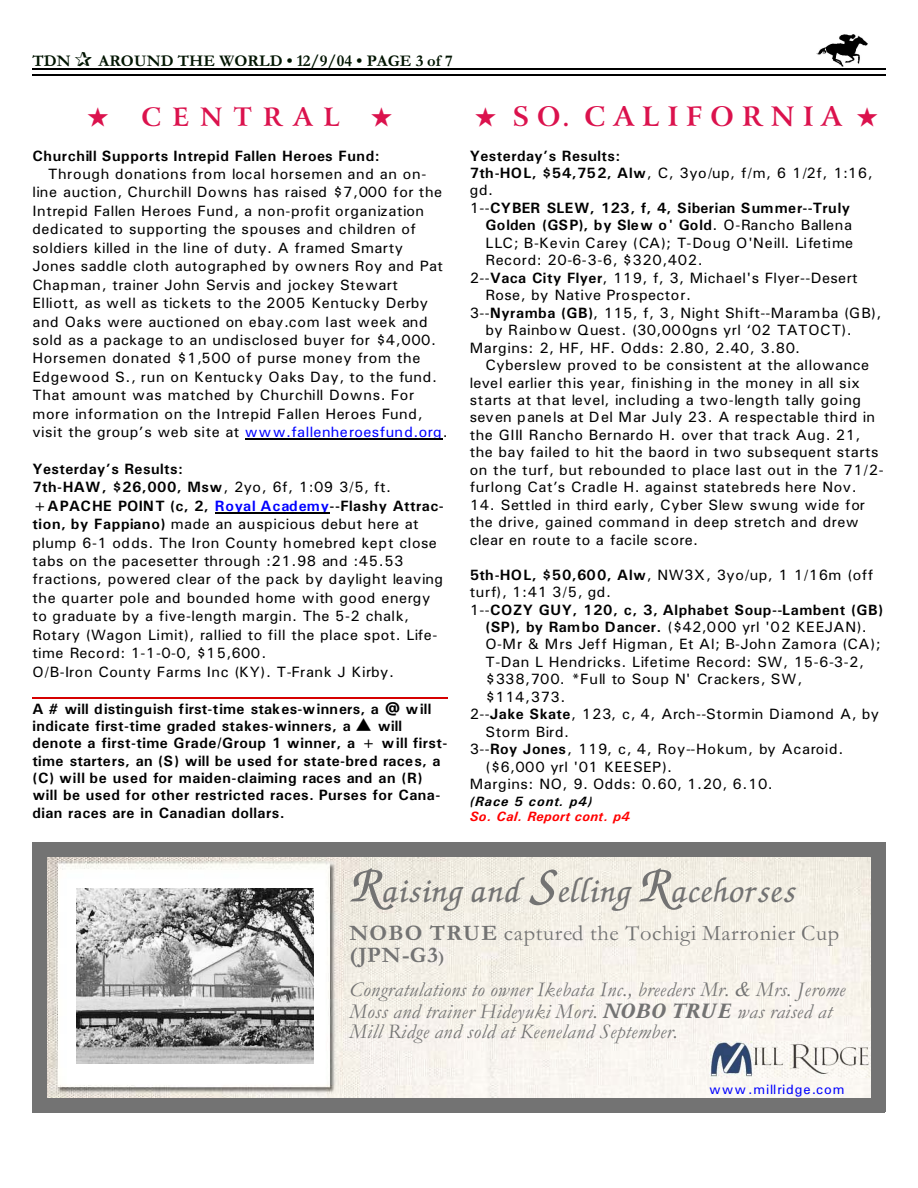
<style>
.page{position:relative;width:918px;height:1188px;background:#fff}
.page>*{position:absolute;margin:0;border:0;box-sizing:border-box;transform-origin:0 0}
.t1{font:36px "Zap Chance";color:#737373}
.t2{font:700 27px "Arrus BT";letter-spacing:.3em;color:#db124d}
.t3{font:700 25.5px "Arrus BT";letter-spacing:.43em;color:#db124d}
.t4{font:22.35px/22.8px "Garamond";letter-spacing:.03em;color:#737373}
.t5{font:italic 21px/21.9px "Garamond";letter-spacing:.02em;color:#737373}
.t6{font:700 16.5px "Garamond";letter-spacing:.005em;color:#001400}
.t7{font:15px/18.5px "Univers";letter-spacing:.035em;color:#000}
.t8{font:700 15px/17.2px "Univers";letter-spacing:.03em;color:#000}
.t9{font:15px "Univers";letter-spacing:.01em;color:#000}
.t10{font:15px "Univers";letter-spacing:.06em;color:#000}
.t11{font:700 15px "Univers";letter-spacing:.01em;color:#000}
.t12{font:italic 700 13.5px "Univers";letter-spacing:.025em;color:#f00}
.t13{font:13.5px "Univers";letter-spacing:.065em;color:#00f}
.t14{font:italic 700 13.5px "Univers";letter-spacing:.065em;color:#000}
.s1{color:#00f}
.s2{font-weight:700}
.s3{font-weight:700;color:#00f}
.s4{font-weight:400}
.s5{font-size:54px}
.s6{font-weight:700;font-size:16.5px}
.s7{font-family:"Times New Roman"}
</style>
<div class="page">
<img style="left:817px;top:35px;width:51px;height:31px">
<hr style="left:32px;top:68px;width:853px;height:1px;background:#000">
<hr style="left:32px;top:75px;width:853px;height:1px;background:#000">
<img style="left:32px;top:857px;width:852px;height:256px">
<img style="left:76px;top:888px;width:237px;height:176px">
<img style="left:709px;top:1041px;width:162px;height:36px">
<div style="left:32px;top:842px;width:15px;height:270px;background:#737373"></div>
<div style="left:871px;top:842px;width:14px;height:270px;background:#737373"></div>
<div style="left:32px;top:842px;width:853px;height:15px;background:#737373"></div>
<div style="left:32px;top:1098px;width:853px;height:14px;background:#737373"></div>
<hr style="left:245px;top:439px;width:198px;height:1px;background:#000">
<hr style="left:215px;top:512px;width:115px;height:1px;background:#000">
<hr style="left:32px;top:697px;width:416px;height:1px;background:#d60000">
<p class="t6" style="left:32px;top:55px;width:40px">TDN</p>
<p class="t6" style="left:98px;top:55px;width:356px">AROUND THE WORLD • 12/9/04 • PAGE 3 of 7</p>
<h3 class="t3" style="left:87px;top:107px;width:254px">★ CENTRAL</h3>
<h2 class="t2" style="left:475px;top:106px;width:405px">★ SO. CALIFORNIA ★</h2>
<p class="t8" style="left:32px;top:148px;width:349px">Churchill Supports Intrepid Fallen Heroes Fund:</p>
<p class="t7" style="left:32px;top:166px;width:417px;text-indent:16px">Through donations from local horsemen and an on&shy;line auction, Churchill Downs has raised $7,000 for the Intrepid Fallen Heroes Fund, a non-profit organization dedicated to supporting the spouses and children of soldiers killed in the line of duty. A framed Smarty Jones saddle cloth autographed by owners Roy and Pat Chapman, trainer John Servis and jockey Stewart Elliott, as well as tickets to the 2005 Kentucky Derby and Oaks were auctioned on ebay.com last week and sold as a package to an undisclosed buyer for $4,000.<br>Horsemen donated $1,500 of purse money from the Edgewood S., run on Kentucky Oaks Day, to the fund.<br>That amount was matched by Churchill Downs. For more information on the Intrepid Fallen Heroes Fund, visit the group’s web site at <span class="s1">www.fallenheroesfund.org</span>.</p>
<p class="t7" style="left:32px;top:461px;width:413px"><span class="s2">Yesterday’s Results:<br>7th-HAW, $26,000, Msw</span>, 2yo, 6f, 1:09 3/5, ft. <span class="s2">+APACHE POINT (c, 2,</span> <span class="s3">Royal Academy</span><span class="s2">--Flashy Attrac&shy;tion, by Fappiano)</span> made an auspicious debut here at plump 6-1 odds. The Iron County homebred kept close tabs on the pacesetter through :21.98 and :45.53 fractions, powered clear of the pack by daylight leaving the quarter pole and bounded home with good energy to graduate by a five-length margin. The 5-2 chalk, Rotary (Wagon Limit), rallied to fill the place spot. Life&shy;time Record: 1-1-0-0, $15,600.<br>O/B-Iron County Farms Inc (KY). T-Frank J Kirby.</p>
<p class="t8" style="left:32px;top:701px;width:417px">A # will distinguish first-time stakes-winners, a @ will indicate first-time graded stakes-winners, a ▲ will denote a first-time Grade/Group 1 winner, a + will first&shy;time starters, an (S) will be used for state-bred races, a (C) will be used for maiden-claiming races and an (R) will be used for other restricted races. Purses for Cana&shy;dian races are in Canadian dollars.</p>
<p class="t8" style="left:470px;top:148px;width:405px">Yesterday’s Results:<br>7th-HOL, $54,752, Alw<span class="s4">, C, 3yo/up, f/m, 6 1/2f, 1:16, gd.<br>1--</span>CYBER SLEW, 123, f, 4, Siberian Summer--Truly</p>
<p class="t11" style="left:485px;top:220px;width:368px">Golden (GSP), by Slew o' Gold<span class="s4">. O-Rancho Ballena</span></p>
<p class="t10" style="left:485px;top:238px;width:369px">LLC; B-Kevin Carey (CA); T-Doug O'Neill. Lifetime</p>
<p class="t7" style="left:485px;top:252px;width:219px">Record: 20-6-3-6, $320,402.</p>
<p class="t7" style="left:470px;top:270px;width:390px">2--<span class="s2">Vaca City Flyer</span>, 119, f, 3, Michael's Flyer--Desert</p>
<p class="t7" style="left:485px;top:287px;width:207px">Rose, by Native Prospector.</p>
<p class="t7" style="left:470px;top:305px;width:413px">3--<span class="s2">Nyramba (GB)</span>, 115, f, 3, Night Shift--Maramba (GB),</p>
<p class="t7" style="left:485px;top:322px;width:368px">by Rainbow Quest. (30,000gns yrl ‘02 TATOCT).</p>
<p class="t7" style="left:470px;top:340px;width:332px">Margins: 2, HF, HF. Odds: 2.80, 2.40, 3.80.</p>
<p class="t7" style="left:485px;top:357px;width:385px">Cyberslew proved to be consistent at the allowance</p>
<p class="t9" style="left:470px;top:377px;width:391px">level earlier this year, finishing in the money in all six</p>
<p class="t7" style="left:470px;top:392px;width:393px">starts at that level, including a two-length tally going</p>
<p class="t9" style="left:470px;top:412px;width:407px">seven panels at Del Mar July 23. A respectable third in</p>
<p class="t7" style="left:470px;top:427px;width:392px">the GIII Rancho Bernardo H. over that track Aug. 21,</p>
<p class="t7" style="left:470px;top:444px;width:410px">the bay failed to hit the baord in two subsequent starts</p>
<p class="t7" style="left:470px;top:462px;width:415px">on the turf, but rebounded to place last out in the 71/2-</p>
<p class="t7" style="left:470px;top:479px;width:388px">furlong Cat’s Cradle H. against statebreds here Nov.</p>
<p class="t7" style="left:470px;top:497px;width:397px;line-height:17.4px">14. Settled in third early, Cyber Slew swung wide for the drive, gained command in deep stretch and drew clear en route to a facile score.</p>
<p class="t7" style="left:470px;top:567px;width:405px"><span class="s2">5th-HOL, $50,600, Alw</span>, NW3X, 3yo/up, 1 1/16m (off</p>
<p class="t7" style="left:470px;top:584px;width:143px">turf), 1:41 3/5, gd.</p>
<p class="t8" style="left:470px;top:602px;width:415px"><span class="s4">1--</span>COZY GUY, 120, c, 3, Alphabet Soup--Lambent (GB)</p>
<p class="t7" style="left:485px;top:619px;width:383px"><span class="s2">(SP), by Rambo Dancer.</span> ($42,000 yrl '02 KEEJAN).</p>
<p class="t7" style="left:485px;top:636px;width:397px">O-Mr &amp; Mrs Jeff Higman, Et Al; B-John Zamora (CA);</p>
<p class="t7" style="left:485px;top:654px;width:380px">T-Dan L Hendricks. Lifetime Record: SW, 15-6-3-2,</p>
<p class="t10" style="left:485px;top:674px;width:318px">$338,700. *Full to Soup N' Crackers, SW,</p>
<p class="t7" style="left:485px;top:689px;width:82px">$114,373.</p>
<p class="t7" style="left:470px;top:706px;width:411px">2--<span class="s2">Jake Skate</span>, 123, c, 4, Arch--Stormin Diamond A, by</p>
<p class="t7" style="left:485px;top:724px;width:85px">Storm Bird.</p>
<p class="t7" style="left:470px;top:741px;width:375px">3--<span class="s2">Roy Jones</span>, 119, c, 4, Roy--Hokum, by Acaroid.</p>
<p class="t7" style="left:485px;top:759px;width:188px">($6,000 yrl '01 KEESEP).</p>
<p class="t7" style="left:470px;top:776px;width:305px">Margins: NO, 9. Odds: 0.60, 1.20, 6.10.</p>
<p class="t14" style="left:470px;top:796px;width:124px">(Race 5 cont. p4)</p>
<p class="t12" style="left:470px;top:812px;width:162px">So. Cal. Report cont. p4</p>
<h1 class="t1" style="left:350px;top:877px;width:450px"><span class="s5">R</span>aising and <span class="s5">S</span>elling <span class="s5">R</span>acehorses</h1>
<h3 class="t4" style="left:350px;top:924px;width:491px"><span class="s2">NOBO TRUE</span> captured the Tochigi Marronier Cup <span class="s2">(JPN-G3</span><span class="s6">)</span></h3>
<h3 class="t5" style="left:350px;top:981px;width:497px">Congratulations to owner Ikebata Inc., breeders Mr. <span class="s7">&amp;</span> Mrs. Jerome<br>Moss and trainer Hideyuki Mori. <span class="s2">NOBO TRUE</span> was raised at</h3>
<h3 class="t5" style="left:350px;top:1023px;width:330px">Mill Ridge and sold at Keeneland September.</h3>
<p class="t13" style="left:709px;top:1085px;width:137px">www.millridge.com</p>
</div>
